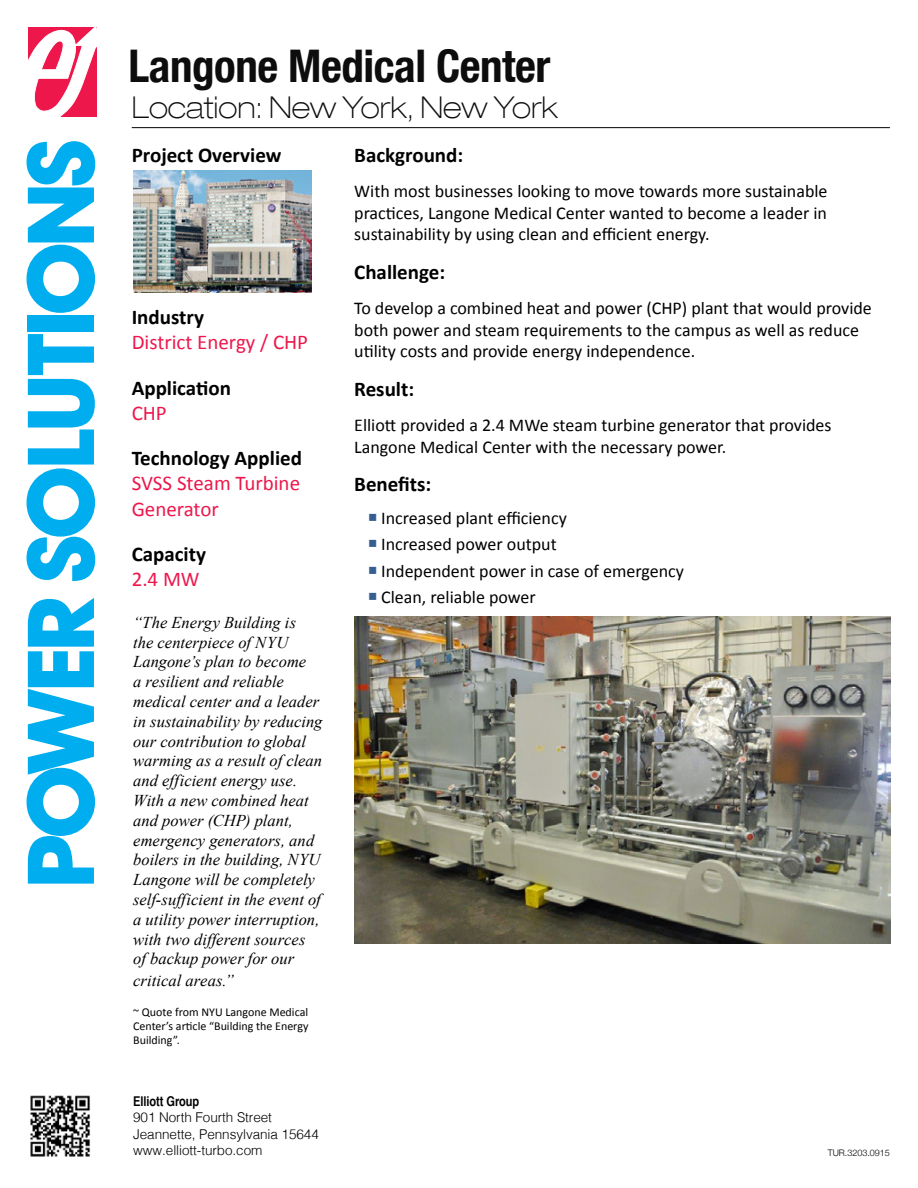
<style>
.page{position:relative;width:918px;height:1188px;background:#fff}
.page>*{position:absolute;margin:0;border:0;box-sizing:border-box;transform-origin:0 0}
.t1{font:700 93px "Avant Guard SW";letter-spacing:-.06em;color:#00aeef}
.t2{font:700 condensed 45px "Helvetica Neue LT Com";letter-spacing:-.01em;color:#0d0d0d}
.t3{font:100 expanded 30px "Helvetica Neue LT Com";color:#0d0d0d}
.t4{font:700 21px "Calibri";color:#000}
.t5{font:21px/25.2px "Calibri";color:#ed174c}
.t6{font:18px/21.6px "Calibri";color:#000}
.t7{font:italic 16.5px/19.8px "Times New Roman";color:#000}
.t8{font:300 13.5px/16.5px "Helvetica";letter-spacing:-.005em;color:#000}
.t9{font:700 condensed 13.5px "Helvetica";letter-spacing:-.005em;color:#000}
.t10{font:12px/14.4px "Calibri";color:#000;text-align:justify}
.t11{font:300 9px "Helvetica Neue";color:#000}
.s1{color:#365f91}
</style>
<div class="page">
<svg style="left:28px;top:27px;width:69px;height:90px"></svg>
<img style="left:133px;top:171px;width:178px;height:122px">
<hr style="left:132px;top:127px;width:758px;height:1px;background:#000">
<img style="left:30px;top:1095px;width:60px;height:62px">
<img style="left:354px;top:616px;width:536px;height:328px">
<h1 class="t1" style="left:4px;top:889px;width:752px;rotate:-90deg">POWER SOLUTIONS</h1>
<h2 class="t2" style="left:129px;top:39px;width:423px">Langone Medical Center</h2>
<h3 class="t3" style="left:132px;top:89px;width:428px">Location: New York, New York</h3>
<p class="t4" style="left:132px;top:142px;width:151px">Project Overview</p>
<p class="t4" style="left:132px;top:304px;width:74px">Industry</p>
<p class="t5" style="left:132px;top:329px;width:178px">District Energy / CHP</p>
<p class="t4" style="left:132px;top:375px;width:101px">Application</p>
<p class="t5" style="left:132px;top:399px;width:37px">CHP</p>
<p class="t4" style="left:132px;top:445px;width:172px">Technology Applied</p>
<p class="t5" style="left:132px;top:470px;width:170px">SVSS Steam Turbine<br>Generator</p>
<p class="t4" style="left:132px;top:541px;width:76px">Capacity</p>
<p class="t5" style="left:132px;top:566px;width:69px">2.4 MW</p>
<p class="t7" style="left:133px;top:612px;width:191px">“The Energy Building is<br>the centerpiece of NYU<br>Langone’s plan to become<br>a resilient and reliable medical center and a leader in sustainability by reducing our contribution to global warming as a result of clean and efficient energy use.<br>With a new combined heat and power (CHP) plant, emergency generators, and boilers in the building, NYU<br>Langone will be completely self-sufficient in the event of a utility power interruption, with two different sources<br>of backup power for our</p>
<p class="t7" style="left:133px;top:970px;width:102px">critical areas.”</p>
<p class="t10" style="left:133px;top:1004px;width:177px">~ Quote from NYU Langone Medical Center’s article “Building the Energy Building”.</p>
<p class="t9" style="left:133px;top:1092px;width:68px">Elliott Group</p>
<p class="t8" style="left:133px;top:1108px;width:187px">901 North Fourth Street<br>Jeannette, Pennsylvania 15644 www.elliott-turbo.com</p>
<p class="t4" style="left:354px;top:142px;width:111px">Background:</p>
<p class="t6" style="left:354px;top:179px;width:475px;text-align:justify">With most businesses looking to move towards more sustainable practices, Langone Medical Center wanted to become a leader in sustainability by using clean and efficient energy.</p>
<p class="t4" style="left:354px;top:259px;width:92px">Challenge:</p>
<p class="t6" style="left:354px;top:296px;width:519px">To develop a combined heat and power (CHP) plant that would provide both power and steam requirements to the campus as well as reduce utility costs and provide energy independence.</p>
<p class="t4" style="left:354px;top:376px;width:61px">Result:</p>
<p class="t6" style="left:354px;top:413px;width:479px">Elliott provided a 2.4 MWe steam turbine generator that provides<br>Langone Medical Center with the necessary power.</p>
<p class="t4" style="left:354px;top:471px;width:79px">Benefits:</p>
<p class="t6" style="left:368px;top:507px;width:201px"><span class="s1">○</span> Increased plant efficiency</p>
<p class="t6" style="left:368px;top:533px;width:191px"><span class="s1">○</span> Increased power output</p>
<p class="t6" style="left:368px;top:559px;width:318px"><span class="s1">○</span> Independent power in case of emergency</p>
<p class="t6" style="left:368px;top:585px;width:170px"><span class="s1">○</span> Clean, reliable power</p>
<p class="t11" style="left:828px;top:1148px;width:64px">TUR.3203.0915</p>
</div>
